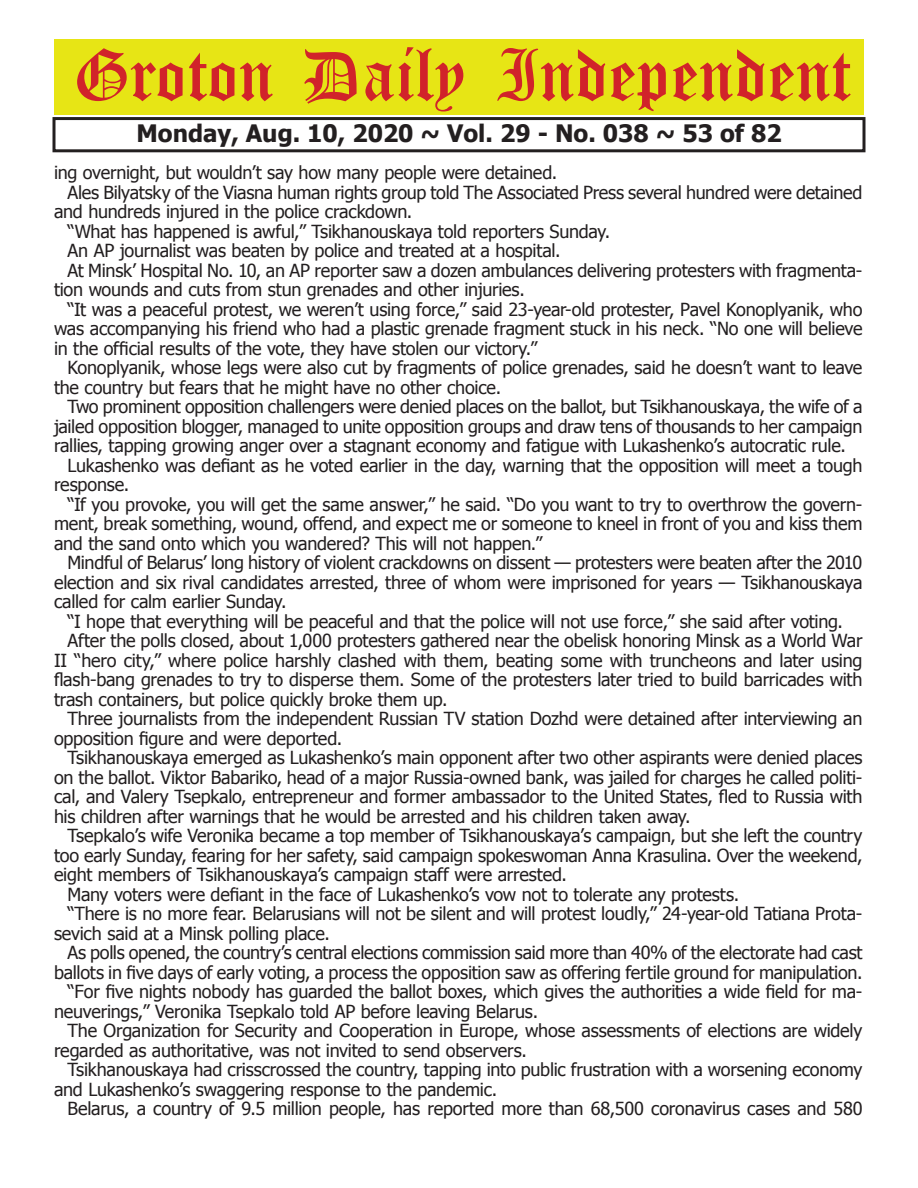
<style>
.page{position:relative;width:918px;height:1188px;background:#fff}
.page>*{position:absolute;margin:0;border:0;box-sizing:border-box;transform-origin:0 0}
.t1{font:54px "Old English Five";color:#d1232a}
.t2{font:700 24px "Tahoma";color:#231f20}
.t3{font:18px "Tahoma";letter-spacing:-.015em;color:#231f20}
</style>
<div class="page">
<div style="left:52px;top:117px;width:814px;height:35px;border:3px solid #231f20"></div>
<div style="left:54px;top:40px;width:810px;height:75px;background:#e7e515"></div>
<h1 class="t1" style="left:73px;top:50px;width:779px">Groton Daily Independent</h1>
<h2 class="t2" style="left:136px;top:116px;width:647px">Monday, Aug. 10, 2020 ~ Vol. 29 - No. 038 ~ 53 of 82</h2>
<p class="t3" style="left:54px;top:161px;width:505px">ing overnight, but wouldn’t say how many people were detained.</p>
<p class="t3" style="left:68px;top:180px;width:797px">Ales Bilyatsky of the Viasna human rights group told The Associated Press several hundred were detained</p>
<p class="t3" style="left:54px;top:200px;width:360px">and hundreds injured in the police crackdown.</p>
<p class="t3" style="left:68px;top:219px;width:544px">“What has happened is awful,” Tsikhanouskaya told reporters Sunday.</p>
<p class="t3" style="left:68px;top:239px;width:495px">An AP journalist was beaten by police and treated at a hospital.</p>
<p class="t3" style="left:68px;top:258px;width:796px">At Minsk’ Hospital No. 10, an AP reporter saw a dozen ambulances delivering protesters with fragmenta-</p>
<p class="t3" style="left:54px;top:278px;width:472px">tion wounds and cuts from stun grenades and other injuries.</p>
<p class="t3" style="left:68px;top:297px;width:797px">“It was a peaceful protest, we weren’t using force,” said 23-year-old protester, Pavel Konoplyanik, who</p>
<p class="t3" style="left:54px;top:317px;width:810px">was accompanying his friend who had a plastic grenade fragment stuck in his neck. “No one will believe</p>
<p class="t3" style="left:54px;top:336px;width:485px">in the official results of the vote, they have stolen our victory.”</p>
<p class="t3" style="left:68px;top:356px;width:796px">Konoplyanik, whose legs were also cut by fragments of police grenades, said he doesn’t want to leave</p>
<p class="t3" style="left:54px;top:375px;width:449px">the country but fears that he might have no other choice.</p>
<p class="t3" style="left:68px;top:395px;width:797px">Two prominent opposition challengers were denied places on the ballot, but Tsikhanouskaya, the wife of a</p>
<p class="t3" style="left:54px;top:414px;width:810px">jailed opposition blogger, managed to unite opposition groups and draw tens of thousands to her campaign</p>
<p class="t3" style="left:54px;top:434px;width:794px">rallies, tapping growing anger over a stagnant economy and fatigue with Lukashenko’s autocratic rule.</p>
<p class="t3" style="left:68px;top:453px;width:796px">Lukashenko was defiant as he voted earlier in the day, warning that the opposition will meet a tough</p>
<p class="t3" style="left:54px;top:473px;width:77px">response.</p>
<p class="t3" style="left:68px;top:492px;width:796px">“If you provoke, you will get the same answer,” he said. “Do you want to try to overthrow the govern-</p>
<p class="t3" style="left:54px;top:512px;width:810px">ment, break something, wound, offend, and expect me or someone to kneel in front of you and kiss them</p>
<p class="t3" style="left:54px;top:531px;width:490px">and the sand onto which you wandered? This will not happen.”</p>
<p class="t3" style="left:68px;top:551px;width:796px">Mindful of Belarus’ long history of violent crackdowns on dissent — protesters were beaten after the 2010</p>
<p class="t3" style="left:54px;top:570px;width:810px">election and six rival candidates arrested, three of whom were imprisoned for years — Tsikhanouskaya</p>
<p class="t3" style="left:54px;top:590px;width:234px">called for calm earlier Sunday.</p>
<p class="t3" style="left:68px;top:609px;width:777px">“I hope that everything will be peaceful and that the police will not use force,” she said after voting.</p>
<p class="t3" style="left:68px;top:629px;width:797px">After the polls closed, about 1,000 protesters gathered near the obelisk honoring Minsk as a World War</p>
<p class="t3" style="left:54px;top:648px;width:810px">II “hero city,” where police harshly clashed with them, beating some with truncheons and later using</p>
<p class="t3" style="left:54px;top:668px;width:810px">flash-bang grenades to try to disperse them. Some of the protesters later tried to build barricades with</p>
<p class="t3" style="left:54px;top:687px;width:395px">trash containers, but police quickly broke them up.</p>
<p class="t3" style="left:68px;top:707px;width:796px">Three journalists from the independent Russian TV station Dozhd were detained after interviewing an</p>
<p class="t3" style="left:54px;top:726px;width:290px">opposition figure and were deported.</p>
<p class="t3" style="left:68px;top:746px;width:796px">Tsikhanouskaya emerged as Lukashenko’s main opponent after two other aspirants were denied places</p>
<p class="t3" style="left:54px;top:765px;width:810px">on the ballot. Viktor Babariko, head of a major Russia-owned bank, was jailed for charges he called politi-</p>
<p class="t3" style="left:54px;top:784px;width:810px">cal, and Valery Tsepkalo, entrepreneur and former ambassador to the United States, fled to Russia with</p>
<p class="t3" style="left:54px;top:804px;width:638px">his children after warnings that he would be arrested and his children taken away.</p>
<p class="t3" style="left:68px;top:823px;width:796px">Tsepkalo’s wife Veronika became a top member of Tsikhanouskaya’s campaign, but she left the country</p>
<p class="t3" style="left:54px;top:843px;width:810px">too early Sunday, fearing for her safety, said campaign spokeswoman Anna Krasulina. Over the weekend,</p>
<p class="t3" style="left:54px;top:862px;width:515px">eight members of Tsikhanouskaya’s campaign staff were arrested.</p>
<p class="t3" style="left:68px;top:882px;width:673px">Many voters were defiant in the face of Lukashenko’s vow not to tolerate any protests.</p>
<p class="t3" style="left:68px;top:901px;width:796px">“There is no more fear. Belarusians will not be silent and will protest loudly,” 24-year-old Tatiana Prota-</p>
<p class="t3" style="left:54px;top:921px;width:278px">sevich said at a Minsk polling place.</p>
<p class="t3" style="left:68px;top:940px;width:797px">As polls opened, the country’s central elections commission said more than 40% of the electorate had cast</p>
<p class="t3" style="left:54px;top:960px;width:810px">ballots in five days of early voting, a process the opposition saw as offering fertile ground for manipulation.</p>
<p class="t3" style="left:68px;top:979px;width:796px">“For five nights nobody has guarded the ballot boxes, which gives the authorities a wide field for ma-</p>
<p class="t3" style="left:54px;top:999px;width:486px">neuverings,” Veronika Tsepkalo told AP before leaving Belarus.</p>
<p class="t3" style="left:68px;top:1018px;width:796px">The Organization for Security and Cooperation in Europe, whose assessments of elections are widely</p>
<p class="t3" style="left:54px;top:1038px;width:474px">regarded as authoritative, was not invited to send observers.</p>
<p class="t3" style="left:68px;top:1057px;width:797px">Tsikhanouskaya had crisscrossed the country, tapping into public frustration with a worsening economy</p>
<p class="t3" style="left:54px;top:1077px;width:445px">and Lukashenko’s swaggering response to the pandemic.</p>
<p class="t3" style="left:68px;top:1096px;width:797px">Belarus, a country of 9.5 million people, has reported more than 68,500 coronavirus cases and 580</p>
</div>
